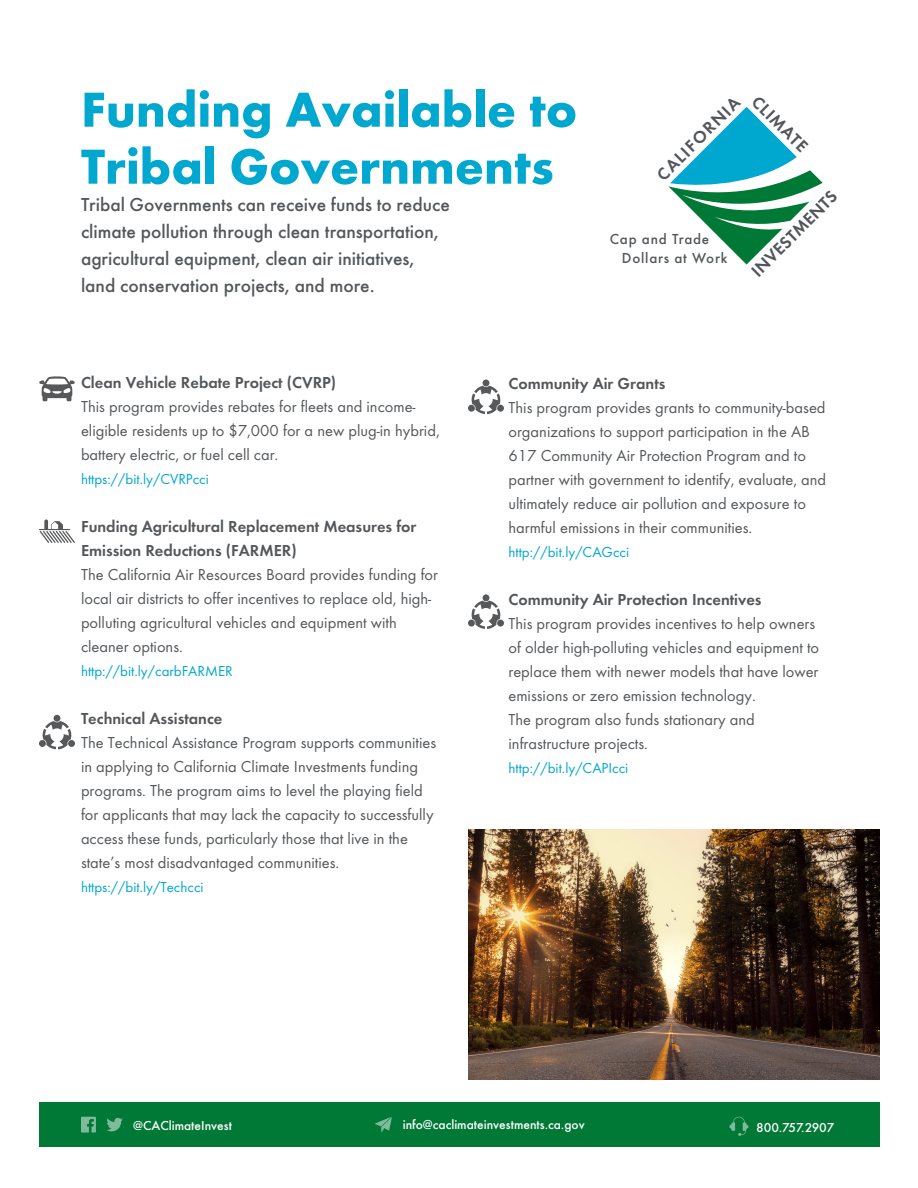
<style>
.page{position:relative;width:918px;height:1188px;background:#fff}
.page>*{position:absolute;margin:0;border:0;box-sizing:border-box;transform-origin:0 0}
.t1{font:700 51px/57px "Futura EF";color:#00a7cf}
.Body{font:500 19.5px/27px "Futura EF";color:#54575a}
.t2{font:600 17.55px "Futura EF";color:#54575a}
.Body-2{font:16.5px/24px "Futura EF";color:#54575a}
.t3{font:600 16.5px/24px "Futura EF";color:#54575a}
.t4{font:500 15.15px/18.1px "Futura EF";letter-spacing:.05em;color:#54575a}
.t5{font:15px "Futura EF";color:#00a7cf}
.t6{font:500 13.5px "Futura EF";color:#fff}
</style>
<div class="page">
<div style="left:39px;top:1102px;width:840px;height:44px;background:#007836"></div>
<svg style="left:668px;top:107px;width:155px;height:158px"></svg>
<svg style="left:107px;top:1118px;width:16px;height:13px"></svg>
<svg style="left:81px;top:1117px;width:15px;height:16px"></svg>
<svg style="left:729px;top:1117px;width:19px;height:19px"></svg>
<svg style="left:375px;top:1117px;width:17px;height:15px"></svg>
<svg style="left:39px;top:376px;width:36px;height:25px"></svg>
<svg style="left:39px;top:519px;width:36px;height:24px"></svg>
<div style="left:497px;top:405px;width:7px;height:7px;background:#57585a;border-radius:50%"></div>
<svg style="left:471px;top:380px;width:30px;height:34px"></svg>
<div style="left:468px;top:405px;width:7px;height:7px;background:#57585a;border-radius:50%"></div>
<div style="left:68px;top:740px;width:7px;height:7px;background:#57585a;border-radius:50%"></div>
<div style="left:54px;top:715px;width:6px;height:7px;background:#57585a;border-radius:50%"></div>
<svg style="left:42px;top:721px;width:30px;height:28px"></svg>
<div style="left:39px;top:740px;width:7px;height:7px;background:#57585a;border-radius:50%"></div>
<img style="left:468px;top:829px;width:411px;height:251px">
<div style="left:497px;top:620px;width:7px;height:7px;background:#57585a;border-radius:50%"></div>
<div style="left:483px;top:594px;width:6px;height:7px;background:#57585a;border-radius:50%"></div>
<svg style="left:471px;top:601px;width:30px;height:28px"></svg>
<div style="left:468px;top:620px;width:7px;height:7px;background:#57585a;border-radius:50%"></div>
<h1 class="t1" style="left:81px;top:81px;width:498px">Funding Available to<br>Tribal Governments</h1>
<p class="Body" style="left:81px;top:191px;width:371px">Tribal Governments can receive funds to reduce climate pollution through clean transportation, agricultural equipment, clean air initiatives, land conservation projects, and more.</p>
<p class="t2" style="left:652px;top:170px;width:112px;rotate:-45deg">CALIFORNIA</p>
<p class="t4" style="left:622px;top:230px;width:107px;text-indent:-12px">Cap and Trade<br>Dollars at Work</p>
<p class="t2" style="left:762px;top:91px;width:73px;rotate:45deg">CLIMATE</p>
<p class="t2" style="left:747px;top:266px;width:115px;rotate:-45deg">INVESTMENTS</p>
<h3 class="t3" style="left:81px;top:371px;width:257px">Clean Vehicle Rebate Project (CVRP)</h3>
<h3 class="Body-2" style="left:81px;top:395px;width:360px">This program provides rebates for fleets and income&shy;eligible residents up to $7,000 for a new plug-in hybrid, battery electric, or fuel cell car.</h3>
<h3 class="t5" style="left:81px;top:471px;width:129px">https://bit.ly/CVRPcci</h3>
<h3 class="t3" style="left:81px;top:515px;width:337px">Funding Agricultural Replacement Measures for<br>Emission Reductions (FARMER)</h3>
<p class="Body-2" style="left:81px;top:563px;width:359px">The California Air Resources Board provides funding for local air districts to offer incentives to replace old, high&shy;polluting agricultural vehicles and equipment with cleaner options.</p>
<h3 class="t5" style="left:81px;top:663px;width:153px">http://bit.ly/carbFARMER</h3>
<h3 class="t3" style="left:81px;top:707px;width:143px">Technical Assistance</h3>
<h3 class="Body-2" style="left:81px;top:731px;width:357px">The Technical Assistance Program supports communities in applying to California Climate Investments funding programs. The program aims to level the playing field for applicants that may lack the capacity to successfully access these funds, particularly those that live in the state’s most disadvantaged communities.</h3>
<h3 class="t5" style="left:81px;top:879px;width:124px">https://bit.ly/Techcci</h3>
<h3 class="t3" style="left:508px;top:371px;width:158px">Community Air Grants</h3>
<h3 class="Body-2" style="left:508px;top:395px;width:319px">This program provides grants to community-based organizations to support participation in the AB 617 Community Air Protection Program and to partner with government to identify, evaluate, and ultimately reduce air pollution and exposure to harmful emissions in their communities.</h3>
<h3 class="t5" style="left:508px;top:543px;width:122px">http://bit.ly/CAGcci</h3>
<h3 class="t3" style="left:508px;top:587px;width:255px">Community Air Protection Incentives</h3>
<h3 class="Body-2" style="left:508px;top:611px;width:312px">This program provides incentives to help owners of older high-polluting vehicles and equipment to replace them with newer models that have lower emissions or zero emission technology.<br>The program also funds stationary and infrastructure projects.</h3>
<h3 class="t5" style="left:508px;top:759px;width:121px">http://bit.ly/CAPIcci</h3>
<p class="t6" style="left:133px;top:1117px;width:100px">@CAClimateInvest</p>
<p class="t6" style="left:403px;top:1117px;width:183px">info@caclimateinvestments.ca.gov</p>
<p class="t6" style="left:756px;top:1119px;width:80px">800.757.2907</p>
</div>
